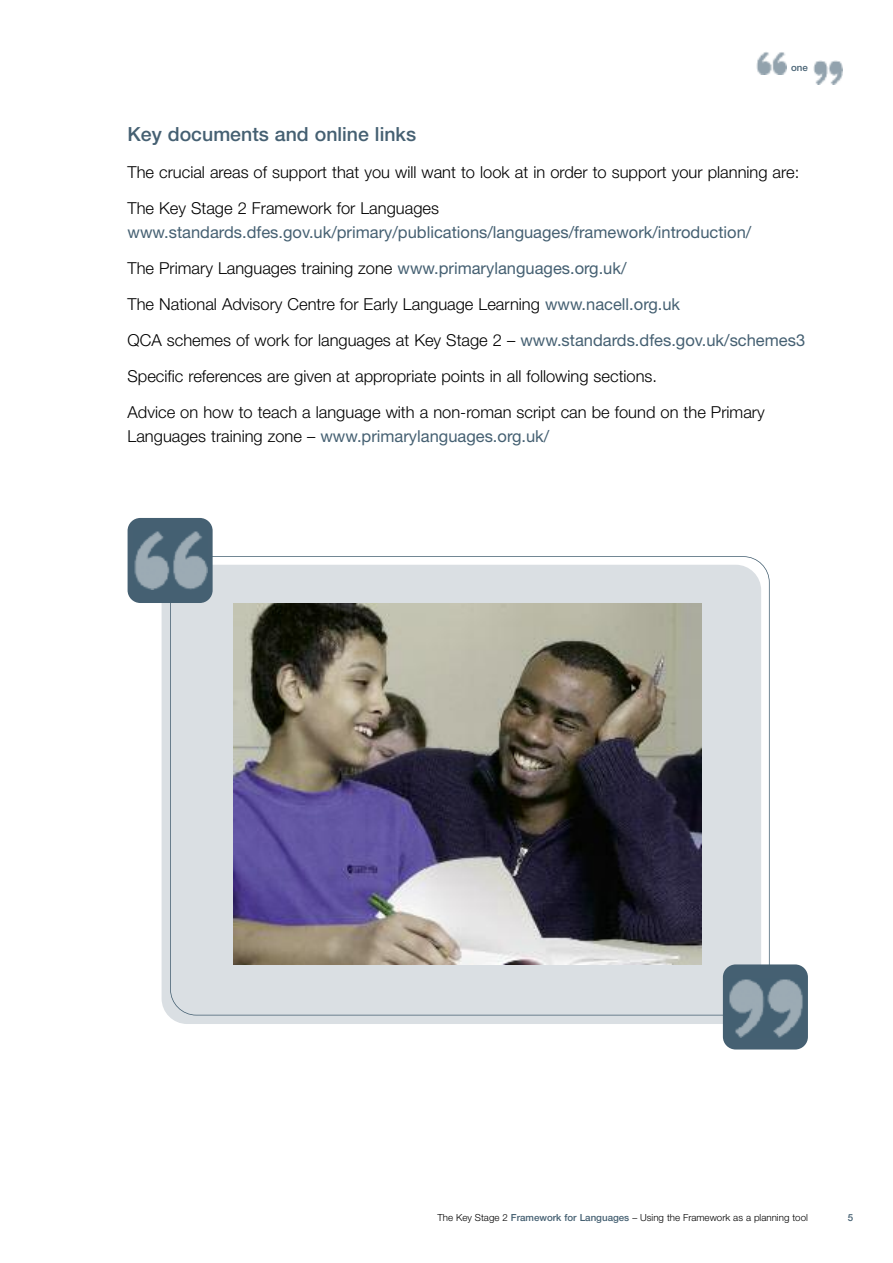
<style>
.page{position:relative;width:893px;height:1263px;background:#fff}
.page>*{position:absolute;margin:0;border:0;box-sizing:border-box;transform-origin:0 0}
.t1{font:500 19.5px "Helvetica Neue";color:#456072}
.t2{font:300 16.5px/36px "Helvetica Neue";color:#000}
.t3{font:16.5px "Helvetica Neue";color:#456072}
.t4{font:300 9.75px "Helvetica Neue";color:#000}
.t5{font:500 9.75px "Helvetica Neue";color:#456072}
.s1{font-weight:400;color:#456072}
.s2{font-weight:300;color:#000}
.s3{font-weight:500;color:#456072}
</style>
<div class="page">
<img style="left:757px;top:52px;width:29px;height:23px">
<img style="left:813px;top:61px;width:30px;height:23px">
<div style="left:162px;top:565px;width:599px;height:459px;background:#dadfe3;border-radius:26px"></div>
<div style="left:170px;top:556px;width:600px;height:459px;border:2px solid #456072;border-radius:26px"></div>
<div style="left:128px;top:518px;width:85px;height:85px;background:#456072;border-radius:13px"></div>
<img style="left:134px;top:531px;width:74px;height:58px">
<div style="left:723px;top:964px;width:85px;height:85px;background:#456072;border-radius:13px"></div>
<img style="left:729px;top:979px;width:74px;height:58px">
<img style="left:234px;top:603px;width:468px;height:361px">
<p class="t5" style="left:791px;top:64px;width:18px">one</p>
<p class="t1" style="left:128px;top:128px;width:290px">Key documents and online links</p>
<p class="t2" style="left:128px;top:155px;width:673px">The crucial areas of support that you will want to look at in order to support your planning are:<br>The Key Stage 2 Framework for Languages</p>
<p class="t2" style="left:128px;top:215px;width:679px"><span class="s1">www.standards.dfes.gov.uk/primary/publications/languages/framework/introduction/<br></span>The Primary Languages training zone <span class="s1">www.primarylanguages.org.uk/<br></span>The National Advisory Centre for Early Language Learning <span class="s1">www.nacell.org.uk<br></span>QCA schemes of work for languages at Key Stage 2 – <span class="s1">www.standards.dfes.gov.uk/schemes3<br></span>Specific references are given at appropriate points in all following sections.<br>Advice on how to teach a language with a non-roman script can be found on the Primary</p>
<p class="t3" style="left:128px;top:430px;width:423px"><span class="s2">Languages training zone –</span> www.primarylanguages.org.uk/</p>
<p class="t4" style="left:437px;top:1214px;width:372px">The Key Stage 2 <span class="s3">Framework for Languages</span> – Using the Framework as a planning tool</p>
<p class="t5" style="left:848px;top:1214px;width:7px">5</p>
</div>
